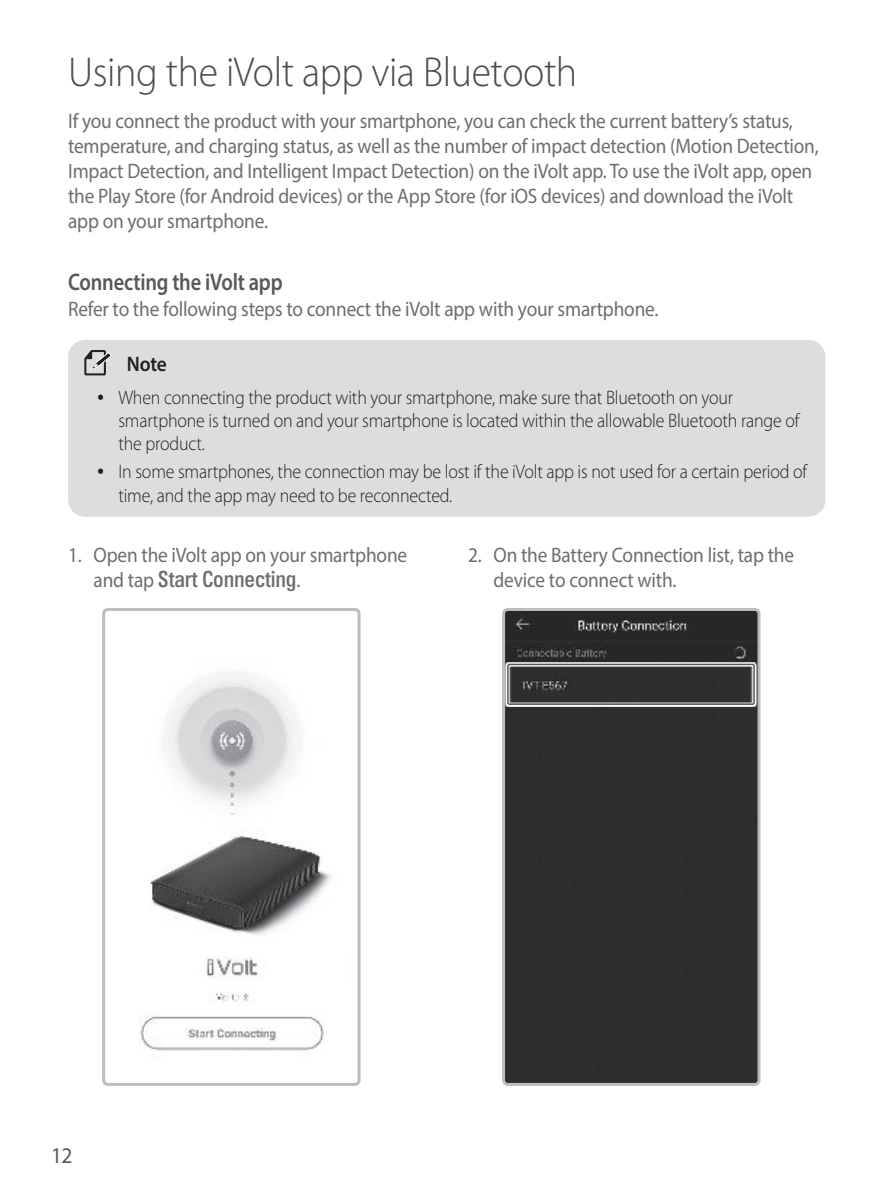
<style>
.page{position:relative;width:885px;height:1191px;background:#fff}
.page>*{position:absolute;margin:0;border:0;box-sizing:border-box;transform-origin:0 0}
.t1{font:300 42px "Myriad Pro";letter-spacing:-.01em;color:#4b4c4d;scale:.95 1}
.t2{font:600 24px "Myriad Pro";letter-spacing:-.01em;color:#57585a;scale:.85 1}
.t3{font:22.5px "Myriad Pro";color:#57585a;scale:.95 1}
.t4{font:21px/25.2px "Myriad Pro";letter-spacing:-.01em;color:#6d6e71;scale:.92 1}
.t5{font:21px "Inavi Rix Go EB";letter-spacing:-.01em;color:#6d6e71;scale:.92 1}
.t6{font:600 21px "Myriad Pro";color:#231f20;scale:.92 1}
.t7{font:300 19.5px/23.4px "Myriad Pro";letter-spacing:-.01em;color:#231f20;scale:.92 1}
.s1{font-family:"Inavi Rix Go EB";font-weight:400}
.s2{font-family:"Myriad Pro"}
</style>
<div class="page">
<div style="left:68px;top:340px;width:757px;height:177px;background:#dcdddf;border-radius:17px"></div>
<svg style="left:84px;top:350px;width:27px;height:25px"></svg>
<img style="left:140px;top:672px;width:192px;height:379px">
<div style="left:102px;top:608px;width:258px;height:478px;border:3px solid #bcbdc0;border-radius:4px"></div>
<div style="left:506px;top:612px;width:250px;height:470px;background:#2f2d2e"></div>
<div style="left:502px;top:608px;width:258px;height:478px;border:3px solid #bcbdc0;border-radius:4px"></div>
<svg style="left:505px;top:662px;width:251px;height:44px;background:#403e3f"></svg>
<div style="left:507px;top:663px;width:247px;height:42px;border:2px solid #57585a;border-radius:2px"></div>
<h1 class="t1" style="left:68px;top:56px;width:537px">Using the iVolt app via Bluetooth</h1>
<p class="t4" style="left:68px;top:110px;width:817px">If you connect the product with your smartphone, you can check the current battery’s status, temperature, and charging status, as well as the number of impact detection (Motion Detection, Impact Detection, and Intelligent Impact Detection) on the iVolt app. To use the iVolt app, open the Play Store (for Android devices) or the App Store (for iOS devices) and download the iVolt app on your smartphone.</p>
<p class="t2" style="left:68px;top:273px;width:254px">Connecting the iVolt app</p>
<p class="t4" style="left:68px;top:298px;width:643px">Refer to the following steps to connect the iVolt app with your smartphone.</p>
<p class="t6" style="left:127px;top:355px;width:45px">Note</p>
<p class="t7" style="left:118px;top:387px;width:741px;text-indent:-21px"><span class="s1">•</span> When connecting the product with your smartphone, make sure that Bluetooth on your smartphone is turned on and your smartphone is located within the allowable Bluetooth range of the product.</p>
<p class="t7" style="left:118px;top:461px;width:750px;text-indent:-21px"><span class="s1">•</span> In some smartphones, the connection may be lost if the iVolt app is not used for a certain period of time, and the app may need to be reconnected.</p>
<p class="t4" style="left:68px;top:543px;width:370px">1. Open the iVolt app on your smartphone</p>
<p class="t5" style="left:94px;top:568px;width:226px"><span class="s2">and tap</span> Start Connecting<span class="s2">.</span></p>
<p class="t4" style="left:493px;top:543px;width:328px;text-indent:-26px">2. On the Battery Connection list, tap the device to connect with.</p>
<p class="t3" style="left:51px;top:1146px;width:24px">12</p>
</div>
